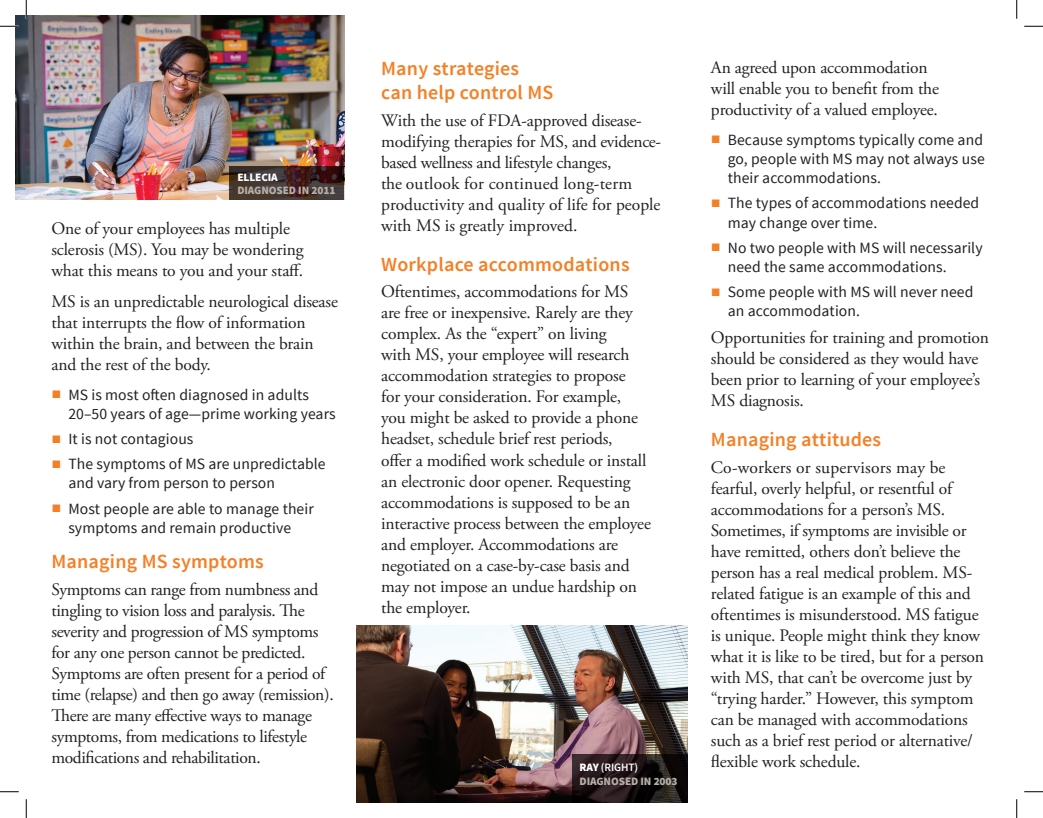
<style>
.page{position:relative;width:1043px;height:818px;background:#fff}
.page>*{position:absolute;margin:0;border:0;box-sizing:border-box;transform-origin:0 0}
.t1{font:600 20px/24px "Source Sans Pro";letter-spacing:.01em;color:#f48026}
.t2{font:17.5px/21px "Adobe Garamond Pro";letter-spacing:-.01em;color:#231f20}
.t3{font:15.62px/19.4px "Source Sans Pro";letter-spacing:.005em;color:#231f20}
.t4{font:900 11.25px/13.5px "Source Sans Pro";letter-spacing:-.01em;color:#b5aea8}
.t5{font:900 11.25px "Source Sans Pro";letter-spacing:-.01em;color:#fff}
.s1{font-family:"Jigsaw";font-size:16.25px;color:#f48026}
.s2{color:#fff}
.s3{font-weight:600;color:#fff}
</style>
<div class="page">
<img style="left:356px;top:625px;width:331px;height:177px">
<svg style="left:572px;top:754px;width:115px;height:48px;background:#1e1516"></svg>
<img style="left:15px;top:15px;width:329px;height:185px">
<svg style="left:229px;top:166px;width:115px;height:34px;background:#3f2d2a"></svg>
<svg style="left:0;top:25px;width:19px;height:2px"></svg>
<svg style="left:1024px;top:25px;width:18px;height:2px"></svg>
<svg style="left:0;top:791px;width:19px;height:1px"></svg>
<svg style="left:1024px;top:791px;width:18px;height:1px"></svg>
<svg style="left:25px;top:0;width:2px;height:19px"></svg>
<svg style="left:25px;top:799px;width:2px;height:19px"></svg>
<svg style="left:1016px;top:0;width:1px;height:19px"></svg>
<svg style="left:1016px;top:799px;width:1px;height:19px"></svg>
<p class="t5" style="left:237px;top:170px;width:42px">ELLECIA</p>
<p class="t4" style="left:237px;top:184px;width:100px">DIAGNOSED IN 2011</p>
<p class="t2" style="left:51px;top:218px;width:253px">One of your employees has multiple sclerosis (MS). You may be wondering what this means to you and your staff.</p>
<p class="t2" style="left:51px;top:291px;width:288px">MS is an unpredictable neurological disease that interrupts the flow of information within the brain, and between the brain and the rest of the body.</p>
<p class="t3" style="left:68px;top:385px;width:269px;text-indent:-17px"><span class="s1">∫</span> MS is most often diagnosed in adults<br>20–50 years of age—prime working years</p>
<p class="t3" style="left:51px;top:426px;width:276px;line-height:25px"><span class="s1">∫</span> It is not contagious<br><span class="s1">∫</span> The symptoms of MS are unpredictable</p>
<p class="t3" style="left:51px;top:471px;width:264px;line-height:25px;text-indent:17px">and vary from person to person<br><span class="s1">∫</span> Most people are able to manage their</p>
<p class="t3" style="left:68px;top:518px;width:224px">symptoms and remain productive</p>
<p class="t1" style="left:51px;top:550px;width:214px">Managing MS symptoms</p>
<p class="t2" style="left:51px;top:579px;width:284px">Symptoms can range from numbness and tingling to vision loss and paralysis. The severity and progression of MS symptoms for any one person cannot be predicted.<br>Symptoms are often present for a period of time (relapse) and then go away (remission).<br>There are many effective ways to manage symptoms, from medications to lifestyle modifications and rehabilitation.</p>
<p class="t1" style="left:381px;top:57px;width:174px">Many strategies can help control MS</p>
<p class="t2" style="left:381px;top:110px;width:281px">With the use of FDA-approved disease&shy;modifying therapies for MS, and evidence&shy;based wellness and lifestyle changes,<br>the outlook for continued long-term productivity and quality of life for people with MS is greatly improved.</p>
<p class="t1" style="left:381px;top:253px;width:250px">Workplace accommodations</p>
<p class="t2" style="left:381px;top:282px;width:271px">Oftentimes, accommodations for MS are free or inexpensive. Rarely are they complex. As the “expert” on living<br>with MS, your employee will research accommodation strategies to propose<br>for your consideration. For example,<br>you might be asked to provide a phone headset, schedule brief rest periods,<br>offer a modified work schedule or install an electronic door opener. Requesting accommodations is supposed to be an interactive process between the employee and employer. Accommodations are negotiated on a case-by-case basis and may not impose an undue hardship on the employer.</p>
<p class="t4" style="left:579px;top:761px;width:100px"><span class="s2">RAY</span> <span class="s3">(RIGHT)<br></span>DIAGNOSED IN 2003</p>
<p class="t2" style="left:711px;top:57px;width:229px">An agreed upon accommodation will enable you to benefit from the productivity of a valued employee.</p>
<p class="t3" style="left:728px;top:130px;width:258px;text-align:justify;text-indent:-17px"><span class="s1">∫</span> Because symptoms typically come and go, people with MS may not always use their accommodations.</p>
<p class="t3" style="left:728px;top:194px;width:253px;text-indent:-17px"><span class="s1">∫</span> The types of accommodations needed may change over time.</p>
<p class="t3" style="left:728px;top:238px;width:256px;text-indent:-17px"><span class="s1">∫</span> No two people with MS will necessarily need the same accommodations.</p>
<p class="t3" style="left:728px;top:282px;width:247px;text-indent:-17px"><span class="s1">∫</span> Some people with MS will never need an accommodation.</p>
<p class="t2" style="left:711px;top:327px;width:280px">Opportunities for training and promotion should be considered as they would have been prior to learning of your employee’s MS diagnosis.</p>
<p class="t1" style="left:711px;top:428px;width:172px">Managing attitudes</p>
<p class="t2" style="left:711px;top:457px;width:275px">Co-workers or supervisors may be fearful, overly helpful, or resentful of accommodations for a person’s MS.<br>Sometimes, if symptoms are invisible or have remitted, others don’t believe the person has a real medical problem. MS&shy;related fatigue is an example of this and oftentimes is misunderstood. MS fatigue is unique. People might think they know what it is like to be tired, but for a person with MS, that can’t be overcome just by “trying harder.” However, this symptom can be managed with accommodations such as a brief rest period or alternative/ flexible work schedule.</p>
</div>
